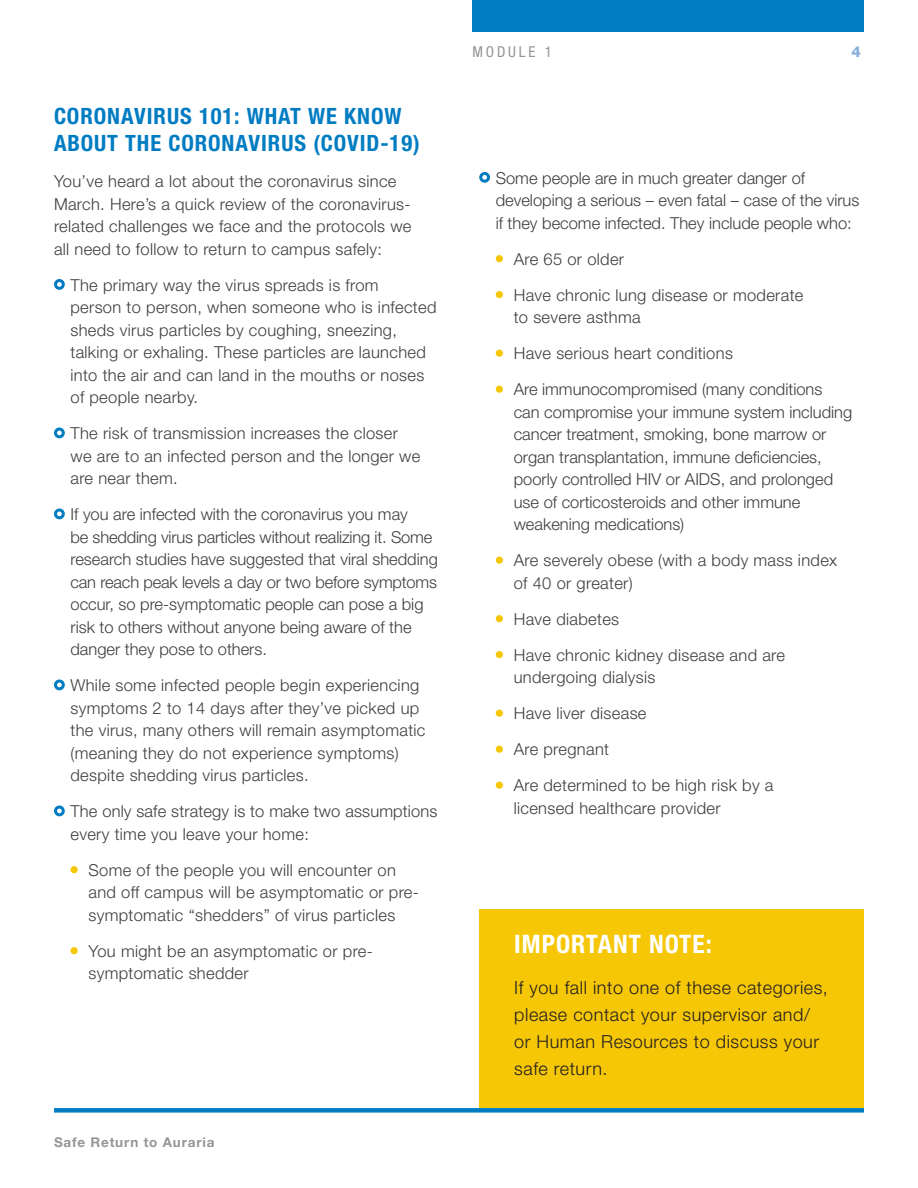
<style>
.page{position:relative;width:918px;height:1188px;background:#fff}
.page>*{position:absolute;margin:0;border:0;box-sizing:border-box;transform-origin:0 0}
.t1{font:700 condensed 25.5px "Helvetica Neue LT Std";letter-spacing:.04em;color:#fff}
.t2{font:700 condensed 22.5px/27px "Helvetica Neue LT Std";letter-spacing:.04em;color:#007cc2}
.t3{font:300 18px/27px "Helvetica Neue LT Std";letter-spacing:.03em;color:#231f20}
.t4{font:300 16.5px/22.5px "Helvetica Neue LT Std";letter-spacing:.02em;color:#3e3e3f}
.t5{font:300 16.5px/22.5px "Helvetica Neue LT Std";color:#3e3e3f}
.t6{font:condensed 15px "Helvetica Neue LT Std";letter-spacing:.19em;color:#939598}
.t7{font:800 15px "Helvetica Neue LT Std";color:#89b0dc}
.t8{font:700 13.5px "Helvetica Neue LT Std";letter-spacing:.06em;color:#939598}
</style>
<div class="page">
<div style="left:472px;top:0;width:392px;height:32px;background:#007cc2"></div>
<div style="left:479px;top:909px;width:385px;height:199px;background:#f6c707"></div>
<div style="left:54px;top:279px;width:11px;height:11px;border:3px solid #007cc2;border-radius:50%"></div>
<div style="left:54px;top:428px;width:11px;height:10px;border:3px solid #007cc2;border-radius:50%"></div>
<div style="left:54px;top:509px;width:11px;height:10px;border:3px solid #007cc2;border-radius:50%"></div>
<div style="left:54px;top:680px;width:11px;height:10px;border:3px solid #007cc2;border-radius:50%"></div>
<div style="left:54px;top:806px;width:11px;height:10px;border:3px solid #007cc2;border-radius:50%"></div>
<div style="left:71px;top:866px;width:7px;height:7px;background:#f6c707;border-radius:50%"></div>
<div style="left:71px;top:947px;width:7px;height:7px;background:#f6c707;border-radius:50%"></div>
<div style="left:479px;top:172px;width:11px;height:11px;border:3px solid #007cc2;border-radius:50%"></div>
<div style="left:496px;top:255px;width:7px;height:7px;background:#f6c707;border-radius:50%"></div>
<div style="left:496px;top:291px;width:7px;height:7px;background:#f6c707;border-radius:50%"></div>
<div style="left:496px;top:350px;width:7px;height:7px;background:#f6c707;border-radius:50%"></div>
<div style="left:496px;top:386px;width:7px;height:7px;background:#f6c707;border-radius:50%"></div>
<div style="left:496px;top:557px;width:7px;height:7px;background:#f6c707;border-radius:50%"></div>
<div style="left:496px;top:615px;width:7px;height:7px;background:#f6c707;border-radius:50%"></div>
<div style="left:496px;top:651px;width:7px;height:7px;background:#f6c707;border-radius:50%"></div>
<div style="left:496px;top:710px;width:7px;height:7px;background:#f6c707;border-radius:50%"></div>
<div style="left:496px;top:746px;width:7px;height:7px;background:#f6c707;border-radius:50%"></div>
<div style="left:496px;top:782px;width:7px;height:7px;background:#f6c707;border-radius:50%"></div>
<div style="left:54px;top:1108px;width:810px;height:5px;background:#007cc2"></div>
<p class="t2" style="left:54px;top:102px;width:367px">CORONAVIRUS 101: WHAT WE KNOW<br>ABOUT THE CORONAVIRUS (COVID-19)</p>
<p class="t4" style="left:54px;top:170px;width:359px">You’ve heard a lot about the coronavirus since March. Here’s a quick review of the coronavirus&shy;related challenges we face and the protocols we all need to follow to return to campus safely:</p>
<p class="t4" style="left:70px;top:273px;width:368px">The primary way the virus spreads is from<br>person to person, when someone who is infected sheds virus particles by coughing, sneezing, talking or exhaling. These particles are launched into the air and can land in the mouths or noses of people nearby.</p>
<p class="t4" style="left:70px;top:422px;width:351px">The risk of transmission increases the closer we are to an infected person and the longer we are near them.</p>
<p class="t5" style="left:70px;top:503px;width:369px">If you are infected with the coronavirus you may<br>be shedding virus particles without realizing it. Some research studies have suggested that viral shedding can reach peak levels a day or two before symptoms occur, so pre-symptomatic people can pose a big risk to others without anyone being aware of the danger they pose to others.</p>
<p class="t4" style="left:70px;top:674px;width:356px">While some infected people begin experiencing symptoms 2 to 14 days after they’ve picked up the virus, many others will remain asymptomatic (meaning they do not experience symptoms) despite shedding virus particles.</p>
<p class="t4" style="left:70px;top:800px;width:368px">The only safe strategy is to make two assumptions every time you leave your home:</p>
<p class="t4" style="left:88px;top:858px;width:332px">Some of the people you will encounter on and off campus will be asymptomatic or pre&shy;symptomatic “shedders” of virus particles</p>
<p class="t4" style="left:88px;top:939px;width:286px">You might be an asymptomatic or pre&shy;symptomatic shedder</p>
<p class="t8" style="left:54px;top:1134px;width:162px">Safe Return to Auraria</p>
<p class="t6" style="left:472px;top:43px;width:81px">MODULE 1</p>
<p class="t7" style="left:852px;top:43px;width:11px">4</p>
<p class="t5" style="left:496px;top:166px;width:365px">Some people are in much greater danger of developing a serious – even fatal – case of the virus if they become infected. They include people who:</p>
<p class="t4" style="left:514px;top:247px;width:112px">Are 65 or older</p>
<p class="t4" style="left:514px;top:283px;width:291px">Have chronic lung disease or moderate to severe asthma</p>
<p class="t4" style="left:514px;top:342px;width:221px">Have serious heart conditions</p>
<p class="t5" style="left:514px;top:378px;width:340px">Are immunocompromised (many conditions can compromise your immune system including cancer treatment, smoking, bone marrow or organ transplantation, immune deficiencies, poorly controlled HIV or AIDS, and prolonged use of corticosteroids and other immune weakening medications)</p>
<p class="t4" style="left:514px;top:549px;width:325px">Are severely obese (with a body mass index of 40 or greater)</p>
<p class="t4" style="left:514px;top:607px;width:107px">Have diabetes</p>
<p class="t4" style="left:514px;top:643px;width:273px">Have chronic kidney disease and are undergoing dialysis</p>
<p class="t4" style="left:514px;top:702px;width:134px">Have liver disease</p>
<p class="t4" style="left:514px;top:738px;width:97px">Are pregnant</p>
<p class="t4" style="left:514px;top:774px;width:261px">Are determined to be high risk by a licensed healthcare provider</p>
<p class="t1" style="left:514px;top:929px;width:199px">IMPORTANT NOTE:</p>
<p class="t3" style="left:514px;top:974px;width:315px">If you fall into one of these categories, please contact your supervisor and/ or Human Resources to discuss your safe return.</p>
</div>
